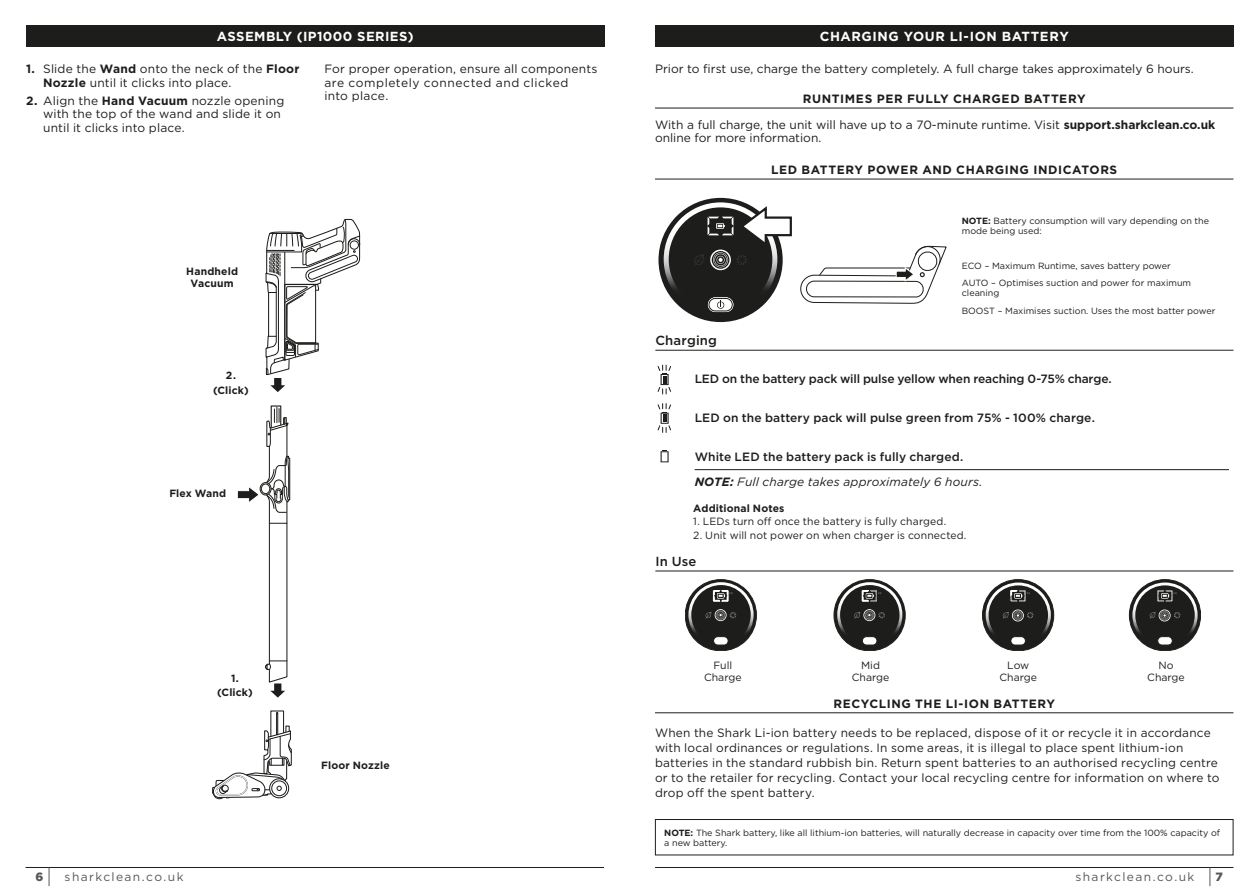
<style>
.page{position:relative;width:1259px;height:893px;background:#fff}
.page>*{position:absolute;margin:0;border:0;box-sizing:border-box;transform-origin:0 0}
.t1{font:700 13.2px "Gotham";letter-spacing:.03em;color:#fff}
.t2{font:500 13.05px "Gotham";letter-spacing:.015em;color:#1d1d1b}
.t3{font:12px/13.5px "Gotham";letter-spacing:.01em;color:#1d1d1b}
.t4{font:500 12px/25.5px "Gotham";color:#1d1d1b}
.t5{font:700 12px "Gotham";letter-spacing:.05em;color:#1d1d1b}
.t6{font:12px "Gotham";letter-spacing:.115em;color:#575756}
.t7{font:900 12px "Gotham";color:#575756}
.t8{font:10.5px/12.6px "Gotham";letter-spacing:.005em;color:#1d1d1b;text-align:center}
.t9{font:700 10.5px/14.2px "Gotham";letter-spacing:.015em;color:#1d1d1b;text-align:center}
.t10{font:9px/10.5px "Gotham";color:#1d1d1b}
.s1{font-weight:700}
.s2{font-weight:700;font-style:italic}
.s3{font-weight:400;font-style:italic}
</style>
<div class="page">
<hr style="left:655px;top:867px;width:578px;height:1px;background:#1d1d1b">
<svg style="left:1209px;top:867px;width:1px;height:19px"></svg>
<hr style="left:26px;top:867px;width:578px;height:1px;background:#1d1d1b">
<svg style="left:49px;top:867px;width:1px;height:19px"></svg>
<div style="left:26px;top:26px;width:578px;height:21px;background:#1d1d1b"></div>
<hr style="left:655px;top:350px;width:578px;height:1px;background:#1d1d1b">
<div style="left:655px;top:26px;width:578px;height:21px;background:#1d1d1b"></div>
<hr style="left:655px;top:712px;width:578px;height:1px;background:#1d1d1b">
<hr style="left:655px;top:179px;width:578px;height:1px;background:#1d1d1b">
<div style="left:655px;top:819px;width:578px;height:36px;border:1px solid #1d1d1b"></div>
<hr style="left:655px;top:108px;width:578px;height:1px;background:#1d1d1b">
<hr style="left:694px;top:469px;width:535px;height:1px;background:#1d1d1b">
<svg style="left:660px;top:450px;width:8px;height:12px"></svg>
<svg style="left:658px;top:403px;width:13px;height:30px"></svg>
<svg style="left:658px;top:365px;width:13px;height:30px"></svg>
<svg style="left:658px;top:198px;width:134px;height:124px"></svg>
<svg style="left:800px;top:245px;width:147px;height:58px"></svg>
<svg style="left:685px;top:579px;width:72px;height:72px"></svg>
<svg style="left:833px;top:579px;width:73px;height:72px"></svg>
<svg style="left:982px;top:579px;width:72px;height:72px"></svg>
<svg style="left:1128px;top:579px;width:72px;height:72px"></svg>
<hr style="left:655px;top:571px;width:578px;height:1px;background:#1d1d1b">
<svg style="left:237px;top:405px;width:54px;height:293px"></svg>
<svg style="left:265px;top:218px;width:96px;height:174px"></svg>
<div style="left:213px;top:786px;width:13px;height:13px;border:1px solid #1d1d1b;border-radius:50%"></div>
<svg style="left:212px;top:710px;width:80px;height:88px"></svg>
<p class="t1" style="left:217px;top:28px;width:198px">ASSEMBLY (IP1000 SERIES)</p>
<p class="t3" style="left:43px;top:62px;width:258px;text-indent:-17px"><span class="s1">1.</span> Slide the <span class="s1">Wand</span> onto the neck of the <span class="s1">Floor<br>Nozzle</span> until it clicks into place.</p>
<p class="t3" style="left:43px;top:93px;width:243px;text-indent:-17px"><span class="s1">2.</span> Align the <span class="s1">Hand Vacuum</span> nozzle opening with the top of the wand and slide it on until it clicks into place.</p>
<p class="t3" style="left:324px;top:62px;width:275px">For proper operation, ensure all components are completely connected and clicked<br>into place.</p>
<p class="t9" style="left:186px;top:265px;width:53px;line-height:12px">Handheld<br>Vacuum</p>
<p class="t9" style="left:213px;top:368px;width:37px">2. (Click)</p>
<p class="t9" style="left:169px;top:486px;width:58px">Flex Wand</p>
<p class="t9" style="left:217px;top:671px;width:37px">1. (Click)</p>
<p class="t9" style="left:321px;top:758px;width:70px">Floor Nozzle</p>
<p class="t1" style="left:819px;top:28px;width:250px">CHARGING YOUR LI-ION BATTERY</p>
<p class="t3" style="left:655px;top:62px;width:540px">Prior to first use, charge the battery completely. A full charge takes approximately 6 hours.</p>
<p class="t5" style="left:803px;top:91px;width:284px">RUNTIMES PER FULLY CHARGED BATTERY</p>
<p class="t3" style="left:655px;top:118px;width:562px">With a full charge, the unit will have up to a 70-minute runtime. Visit <span class="s1">support.sharkclean.co.uk </span>online for more information.</p>
<p class="t5" style="left:771px;top:162px;width:348px">LED BATTERY POWER AND CHARGING INDICATORS</p>
<p class="t2" style="left:655px;top:332px;width:63px">Charging</p>
<p class="t10" style="left:962px;top:215px;width:249px"><span class="s1">NOTE:</span> Battery consumption will vary depending on the mode being used:</p>
<p class="t10" style="left:962px;top:257px;width:231px;line-height:17.2px">ECO – Maximum Runtime, saves battery power<br>AUTO – Optimises suction and power for maximum</p>
<p class="t10" style="left:962px;top:284px;width:255px;line-height:17.2px">cleaning<br>BOOST – Maximises suction. Uses the most batter power</p>
<p class="t4" style="left:694px;top:366px;width:418px">LED on the battery pack will pulse yellow when reaching 0-75% charge.</p>
<p class="t4" style="left:694px;top:405px;width:402px">LED on the battery pack will pulse green from 75% - 100% charge.</p>
<p class="t4" style="left:694px;top:444px;width:289px">White LED the battery pack is fully charged.<br><span class="s2">NOTE:</span> <span class="s3">Full charge takes approximately 6 hours.</span></p>
<p class="t9" style="left:693px;top:501px;width:93px">Additional Notes</p>
<p class="t8" style="left:693px;top:515px;width:254px">1. LEDs turn off once the battery is fully charged.</p>
<p class="t8" style="left:693px;top:528px;width:275px">2. Unit will not power on when charger is connected.</p>
<p class="t2" style="left:655px;top:553px;width:43px">In Use</p>
<p class="t8" style="left:704px;top:659px;width:39px">Full<br>Charge</p>
<p class="t8" style="left:852px;top:659px;width:39px">Mid<br>Charge</p>
<p class="t8" style="left:999px;top:659px;width:39px">Low<br>Charge</p>
<p class="t8" style="left:1147px;top:659px;width:39px">No<br>Charge</p>
<p class="t5" style="left:833px;top:696px;width:223px">RECYCLING THE LI-ION BATTERY</p>
<p class="t3" style="left:655px;top:725px;width:566px;line-height:15px">When the Shark Li-ion battery needs to be replaced, dispose of it or recycle it in accordance with local ordinances or regulations. In some areas, it is illegal to place spent lithium-ion batteries in the standard rubbish bin. Return spent batteries to an authorised recycling centre or to the retailer for recycling. Contact your local recycling centre for information on where to drop off the spent battery.</p>
<p class="t10" style="left:664px;top:827px;width:557px"><span class="s1">NOTE:</span> The Shark battery, like all lithium-ion batteries, will naturally decrease in capacity over time from the 100% capacity of a new battery.</p>
<p class="t7" style="left:35px;top:869px;width:9px">6</p>
<p class="t6" style="left:65px;top:869px;width:120px">sharkclean.co.uk</p>
<p class="t6" style="left:1075px;top:869px;width:120px">sharkclean.co.uk</p>
<p class="t7" style="left:1215px;top:869px;width:9px">7</p>
</div>
